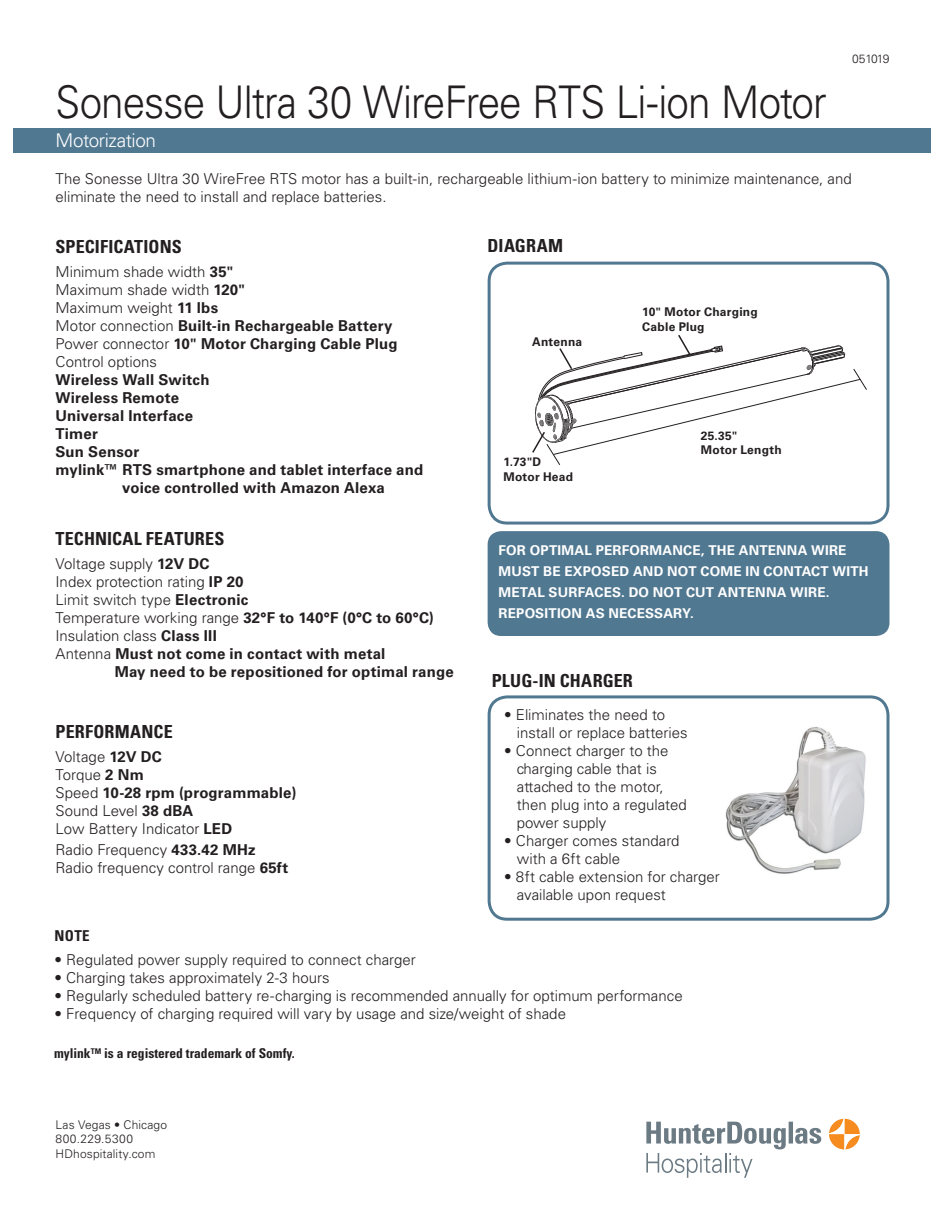
<style>
.page{position:relative;width:945px;height:1215px;background:#fff}
.page>*{position:absolute;margin:0;border:0;box-sizing:border-box;transform-origin:0 0}
.t1{font:300 45px "Univers LT Std";letter-spacing:-.025em;color:#231f20;scale:.9 1}
.t2{font:300 18.9px "Univers LT Std";letter-spacing:-.02em;color:#fff}
.t3{font:700 condensed 18px "Univers LT Std";letter-spacing:.01em;color:#231f20}
.t4{font:300 15px/18px "Univers LT Std";color:#231f20}
.t5{font:700 15px "Univers LT Std";letter-spacing:.015em;color:#231f20}
.t6{font:700 condensed 15px "Univers LT Std";color:#231f20}
.t7{font:700 13.5px/21px "Univers LT Std";letter-spacing:.015em;color:#fff}
.t8{font:700 condensed 13.5px "Univers LT Std";color:#231f20}
.t9{font:700 12px/14.4px "Univers LT Std";letter-spacing:.02em;color:#231f20}
.t10{font:300 12px/14.4px "Univers LT Std";letter-spacing:.01em;color:#231f20}
.s1{font-weight:700}
</style>
<div class="page">
<div style="left:14px;top:129px;width:918px;height:24px;background:#517891"></div>
<svg style="left:829px;top:1119px;width:31px;height:30px"></svg>
<svg style="left:646px;top:1122px;width:175px;height:56px"></svg>
<div style="left:488px;top:531px;width:402px;height:105px;background:#517891;border-radius:14px"></div>
<div style="left:488px;top:262px;width:401px;height:263px;border:3px solid #517891;border-radius:18px"></div>
<div style="left:488px;top:695px;width:401px;height:226px;border:3px solid #517891;border-radius:18px"></div>
<svg style="left:532px;top:334px;width:335px;height:131px"></svg>
<img style="left:726px;top:726px;width:140px;height:148px">
<p class="t10" style="left:852px;top:51px;width:39px">051019</p>
<h1 class="t1" style="left:56px;top:75px;width:858px">Sonesse Ultra 30 WireFree RTS Li-ion Motor</h1>
<p class="t2" style="left:56px;top:129px;width:102px">Motorization</p>
<p class="t4" style="left:56px;top:170px;width:798px">The Sonesse Ultra 30 WireFree RTS motor has a built-in, rechargeable lithium-ion battery to minimize maintenance, and eliminate the need to install and replace batteries.</p>
<p class="t3" style="left:56px;top:236px;width:128px">SPECIFICATIONS</p>
<p class="t4" style="left:56px;top:263px;width:344px">Minimum shade width <span class="s1">35"<br></span>Maximum shade width <span class="s1">120"<br></span>Maximum weight <span class="s1">11 lbs<br></span>Motor connection <span class="s1">Built-in Rechargeable Battery<br></span>Power connector <span class="s1">10" Motor Charging Cable Plug<br></span>Control options</p>
<p class="t5" style="left:56px;top:371px;width:156px">Wireless Wall Switch</p>
<p class="t5" style="left:56px;top:389px;width:125px">Wireless Remote</p>
<p class="t5" style="left:56px;top:407px;width:139px">Universal Interface</p>
<p class="t5" style="left:56px;top:425px;width:44px">Timer</p>
<p class="t5" style="left:56px;top:443px;width:85px">Sun Sensor</p>
<p class="t5" style="left:56px;top:461px;width:369px">mylink™ RTS smartphone and tablet interface and</p>
<p class="t5" style="left:122px;top:479px;width:264px">voice controlled with Amazon Alexa</p>
<p class="t3" style="left:56px;top:527px;width:170px">TECHNICAL FEATURES</p>
<p class="t4" style="left:56px;top:554px;width:380px">Voltage supply <span class="s1">12V DC<br></span>Index protection rating <span class="s1">IP 20<br></span>Limit switch type <span class="s1">Electronic<br></span>Temperature working range <span class="s1">32°F to 140°F (0°C to 60°C)<br></span>Insulation class <span class="s1">Class III<br></span>Antenna <span class="s1">Must not come in contact with metal</span></p>
<p class="t5" style="left:115px;top:663px;width:340px">May need to be repositioned for optimal range</p>
<p class="t3" style="left:56px;top:720px;width:119px">PERFORMANCE</p>
<p class="t4" style="left:56px;top:747px;width:242px">Voltage <span class="s1">12V DC<br></span>Torque <span class="s1">2 Nm<br></span>Speed <span class="s1">10-28 rpm (programmable)<br></span>Sound Level <span class="s1">38 dBA<br></span>Low Battery Indicator <span class="s1">LED</span></p>
<p class="t4" style="left:56px;top:840px;width:234px">Radio Frequency <span class="s1">433.42 MHz<br></span>Radio frequency control range <span class="s1">65ft</span></p>
<p class="t3" style="left:488px;top:235px;width:77px">DIAGRAM</p>
<p class="t9" style="left:532px;top:335px;width:52px">Antenna</p>
<p class="t9" style="left:503px;top:455px;width:71px">1.73"D<br>Motor Head</p>
<p class="t9" style="left:642px;top:305px;width:117px">10" Motor Charging<br>Cable Plug</p>
<p class="t9" style="left:701px;top:428px;width:82px">25.35"<br>Motor Length</p>
<p class="t7" style="left:499px;top:540px;width:372px">FOR OPTIMAL PERFORMANCE, THE ANTENNA WIRE MUST BE EXPOSED AND NOT COME IN CONTACT WITH METAL SURFACES. DO NOT CUT ANTENNA WIRE.<br>REPOSITION AS NECESSARY.</p>
<p class="t3" style="left:492px;top:669px;width:143px">PLUG-IN CHARGER</p>
<p class="t4" style="left:517px;top:705px;width:172px;text-indent:-13px">• Eliminates the need to install or replace batteries</p>
<p class="t4" style="left:517px;top:741px;width:172px;text-indent:-13px">• Connect charger to the charging cable that is attached to the motor, then plug into a regulated power supply</p>
<p class="t4" style="left:517px;top:831px;width:164px;text-indent:-13px">• Charger comes standard with a 6ft cable</p>
<p class="t4" style="left:517px;top:867px;width:205px;text-indent:-13px">• 8ft cable extension for charger available upon request</p>
<p class="t6" style="left:55px;top:926px;width:37px">NOTE</p>
<p class="t4" style="left:55px;top:951px;width:363px">• Regulated power supply required to connect charger</p>
<p class="t4" style="left:55px;top:969px;width:276px">• Charging takes approximately 2-3 hours</p>
<p class="t4" style="left:55px;top:987px;width:630px">• Regularly scheduled battery re-charging is recommended annually for optimum performance</p>
<p class="t4" style="left:55px;top:1005px;width:513px">• Frequency of charging required will vary by usage and size/weight of shade</p>
<p class="t8" style="left:54px;top:1045px;width:242px">mylink<sup>TM</sup> is a registered trademark of Somfy.</p>
<p class="t10" style="left:56px;top:1117px;width:113px">Las Vegas • Chicago<br>800.229.5300<br>HDhospitality.com</p>
</div>
